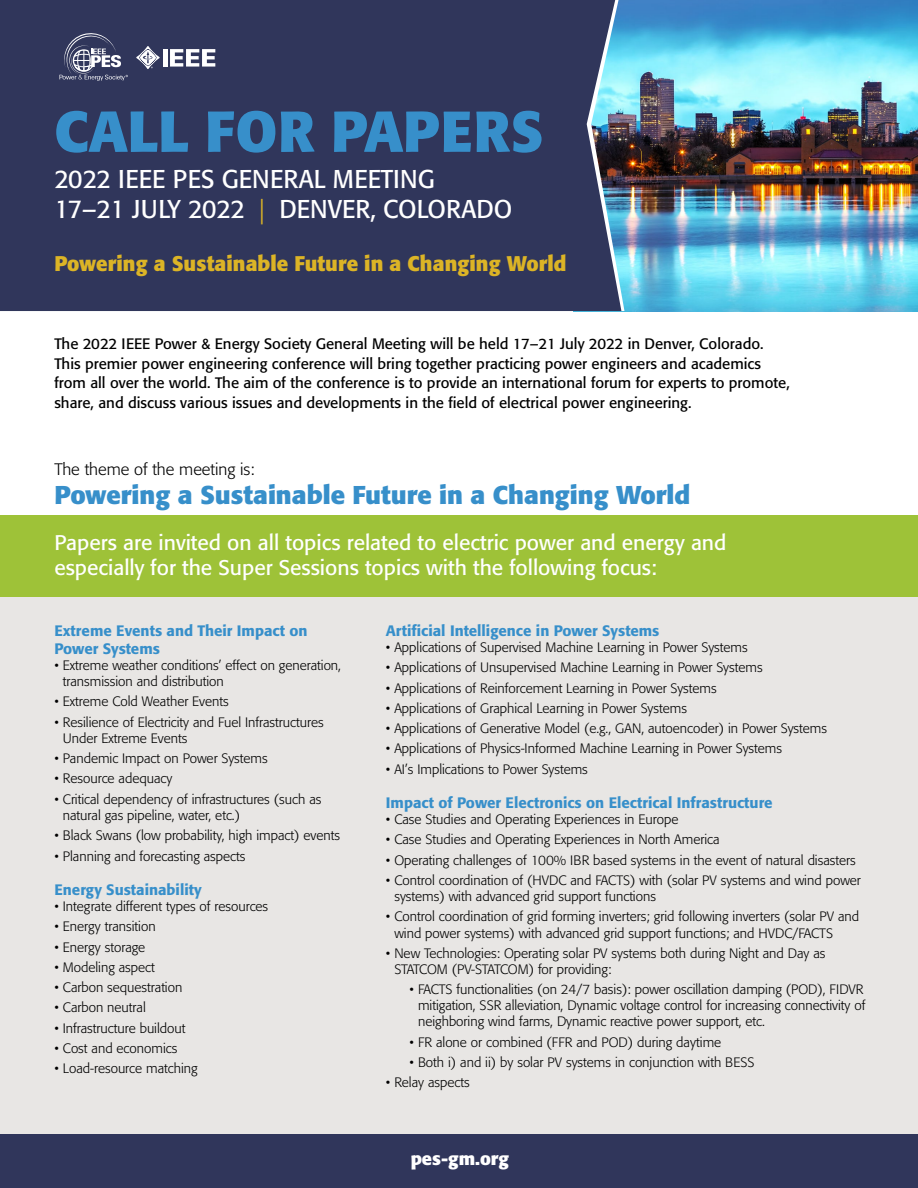
<style>
.page{position:relative;width:918px;height:1188px;background:#fff}
.page>*{position:absolute;margin:0;border:0;box-sizing:border-box;transform-origin:0 0}
.t1{font:700 57px "Formata";letter-spacing:-.005em;color:#378fca}
.t2{font:25.5px/30px "Formata";color:#fff}
.t3{font:700 25.5px "Formata";color:#378fca}
.t4{font:21px/25.5px "Formata";color:#fff}
.t5{font:700 21px "Formata";letter-spacing:.005em;color:#dcb426}
.t6{font:700 18px "Formata";color:#fff}
.t7{font:300 16.5px "Formata";color:#000}
.t8{font:15px/19.5px "Formata";color:#000}
.t9{font:500 15px/18px "Formata";color:#378fca}
.t10{font:300 13.5px/16.2px "Formata";color:#000}
.s1{font-weight:300;color:#dcb426}
</style>
<div class="page">
<img style="left:624px;top:0;width:294px;height:311px">
<div style="left:0;top:0;width:621px;height:311px;background:#30365b"></div>
<div style="left:0;top:516px;width:918px;height:672px;background:#e8e6e4"></div>
<hr style="left:163px;top:49px;width:4px;height:18px;background:#fff">
<svg style="left:170px;top:49px;width:45px;height:18px"></svg>
<svg style="left:136px;top:46px;width:24px;height:23px"></svg>
<svg style="left:59px;top:33px;width:69px;height:48px;background:#5a5e7c"></svg>
<div style="left:0;top:516px;width:918px;height:81px;background:#9ec238"></div>
<div style="left:0;top:1134px;width:918px;height:54px;background:#30365b"></div>
<h1 class="t1" style="left:54px;top:96px;width:491px">CALL FOR PAPERS</h1>
<h2 class="t2" style="left:54px;top:164px;width:460px">2022 IEEE PES GENERAL MEETING<br>17–21 JULY 2022 <span class="s1">|</span> DENVER, COLORADO</h2>
<h3 class="t5" style="left:54px;top:250px;width:514px">Powering a Sustainable Future in a Changing World</h3>
<p class="t8" style="left:54px;top:334px;width:737px">The 2022 IEEE Power &amp; Energy Society General Meeting will be held 17–21 July 2022 in Denver, Colorado.<br>This premier power engineering conference will bring together practicing power engineers and academics from all over the world. The aim of the conference is to provide an international forum for experts to promote, share, and discuss various issues and developments in the field of electrical power engineering.</p>
<p class="t7" style="left:54px;top:459px;width:202px">The theme of the meeting is:</p>
<h2 class="t3" style="left:54px;top:479px;width:638px">Powering a Sustainable Future in a Changing World</h2>
<h3 class="t4" style="left:54px;top:529px;width:674px">Papers are invited on all topics related to electric power and energy and especially for the Super Sessions topics with the following focus:</h3>
<p class="t9" style="left:54px;top:621px;width:255px">Extreme Events and Their Impact on<br>Power Systems</p>
<p class="t10" style="left:63px;top:657px;width:280px;text-indent:-8px">• Extreme weather conditions’ effect on generation, transmission and distribution</p>
<p class="t10" style="left:54px;top:694px;width:176px">• Extreme Cold Weather Events</p>
<p class="t10" style="left:63px;top:714px;width:262px;text-indent:-8px">• Resilience of Electricity and Fuel Infrastructures<br>Under Extreme Events</p>
<p class="t10" style="left:54px;top:751px;width:215px">• Pandemic Impact on Power Systems</p>
<p class="t10" style="left:54px;top:771px;width:119px">• Resource adequacy</p>
<p class="t10" style="left:63px;top:791px;width:260px;text-indent:-8px">• Critical dependency of infrastructures (such as natural gas pipeline, water, etc.)</p>
<p class="t10" style="left:54px;top:828px;width:287px">• Black Swans (low probability, high impact) events</p>
<p class="t10" style="left:54px;top:848px;width:193px">• Planning and forecasting aspects</p>
<p class="t9" style="left:54px;top:880px;width:149px">Energy Sustainability</p>
<p class="t10" style="left:54px;top:898px;width:215px">• Integrate different types of resources</p>
<p class="t10" style="left:54px;top:919px;width:103px">• Energy transition</p>
<p class="t10" style="left:54px;top:939px;width:92px">• Energy storage</p>
<p class="t10" style="left:54px;top:959px;width:102px">• Modeling aspect</p>
<p class="t10" style="left:54px;top:979px;width:130px">• Carbon sequestration</p>
<p class="t10" style="left:54px;top:1000px;width:93px">• Carbon neutral</p>
<p class="t10" style="left:54px;top:1020px;width:133px">• Infrastructure buildout</p>
<p class="t10" style="left:54px;top:1040px;width:124px">• Cost and economics</p>
<p class="t10" style="left:54px;top:1060px;width:145px">• Load-resource matching</p>
<p class="t9" style="left:386px;top:621px;width:275px">Artificial Intelligence in Power Systems</p>
<p class="t10" style="left:386px;top:639px;width:363px">• Applications of Supervised Machine Learning in Power Systems</p>
<p class="t10" style="left:386px;top:660px;width:378px">• Applications of Unsupervised Machine Learning in Power Systems</p>
<p class="t10" style="left:386px;top:680px;width:332px">• Applications of Reinforcement Learning in Power Systems</p>
<p class="t10" style="left:386px;top:700px;width:303px">• Applications of Graphical Learning in Power Systems</p>
<p class="t10" style="left:386px;top:720px;width:443px">• Applications of Generative Model (e.g., GAN, autoencoder) in Power Systems</p>
<p class="t10" style="left:386px;top:741px;width:398px">• Applications of Physics-Informed Machine Learning in Power Systems</p>
<p class="t10" style="left:386px;top:761px;width:204px">• AI’s Implications to Power Systems</p>
<p class="t9" style="left:386px;top:794px;width:388px">Impact of Power Electronics on Electrical Infrastructure</p>
<p class="t10" style="left:386px;top:811px;width:294px">• Case Studies and Operating Experiences in Europe</p>
<p class="t10" style="left:386px;top:832px;width:335px">• Case Studies and Operating Experiences in North America</p>
<p class="t10" style="left:386px;top:852px;width:471px">• Operating challenges of 100% IBR based systems in the event of natural disasters</p>
<p class="t10" style="left:394px;top:872px;width:468px;text-indent:-8px">• Control coordination of (HVDC and FACTS) with (solar PV systems and wind power systems) with advanced grid support functions</p>
<p class="t10" style="left:394px;top:909px;width:466px;text-indent:-8px">• Control coordination of grid forming inverters; grid following inverters (solar PV and wind power systems) with advanced grid support functions; and HVDC/FACTS</p>
<p class="t10" style="left:394px;top:945px;width:433px;text-indent:-8px">• New Technologies: Operating solar PV systems both during Night and Day as<br>STATCOM (PV-STATCOM) for providing:</p>
<p class="t10" style="left:418px;top:981px;width:449px;text-indent:-8px">• FACTS functionalities (on 24/7 basis): power oscillation damping (POD), FIDVR mitigation, SSR alleviation, Dynamic voltage control for increasing connectivity of neighboring wind farms, Dynamic reactive power support, etc.</p>
<p class="t10" style="left:410px;top:1034px;width:313px">• FR alone or combined (FFR and POD) during daytime</p>
<p class="t10" style="left:410px;top:1054px;width:346px">• Both i) and ii) by solar PV systems in conjunction with BESS</p>
<p class="t10" style="left:386px;top:1075px;width:85px">• Relay aspects</p>
<h3 class="t6" style="left:411px;top:1147px;width:100px">pes-gm.org</h3>
</div>
